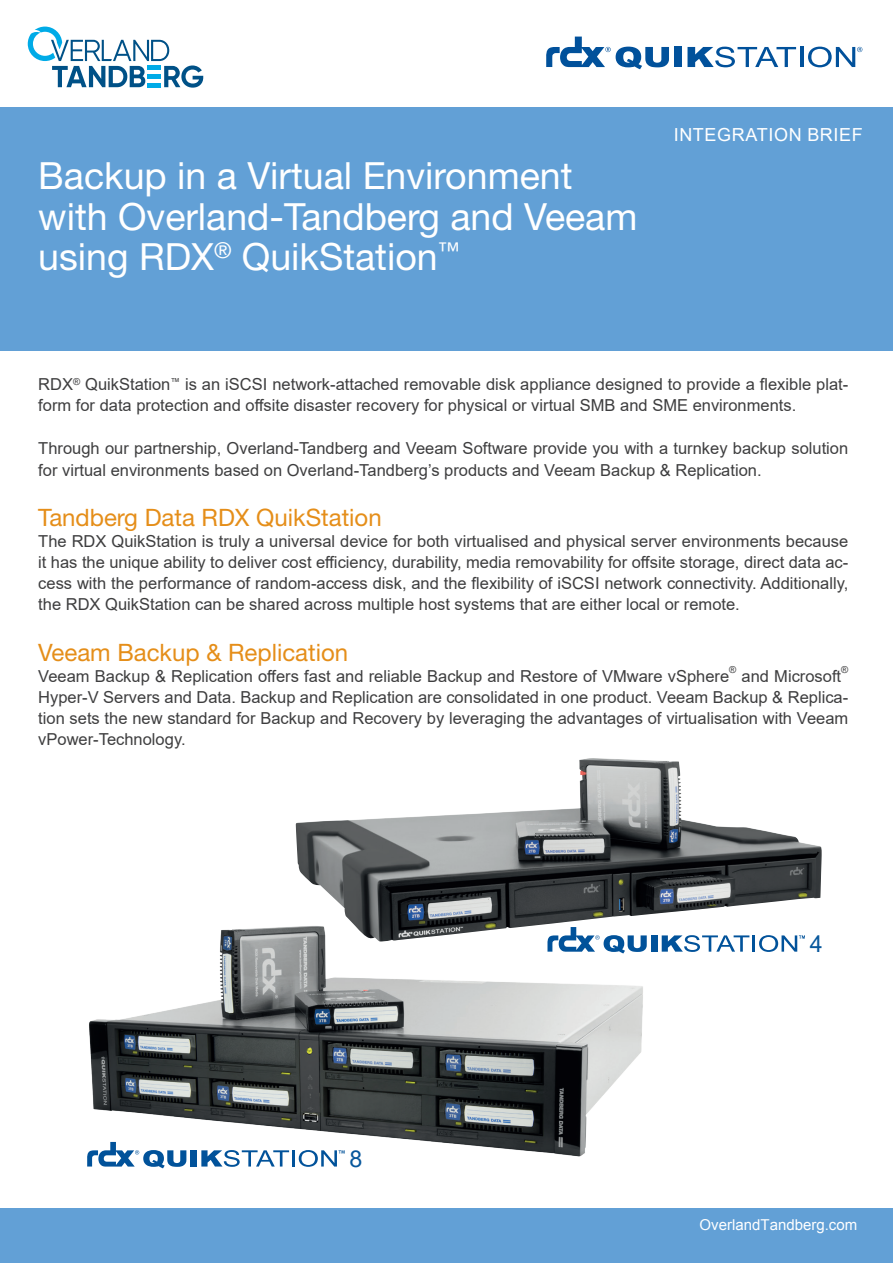
<style>
.page{position:relative;width:893px;height:1263px;background:#fff}
.page>*{position:absolute;margin:0;border:0;box-sizing:border-box;transform-origin:0 0}
.t1{font:37.5px/40.5px "Helvetica Neue LT Std";color:#fff}
.t2{font:24px "Helvetica Neue LT Std";color:#e58e19}
.t3{font:23.25px "Arial";color:#07579c}
.t4{font:18px "Arial";letter-spacing:.035em;color:#fff}
.t5{font:16.5px/21px "Arial";color:#3e3e3f}
.t6{font:15px "Arial";color:#fff}
.t7{font:9.6px "Arial";color:#3e3e3f}
</style>
<div class="page">
<div style="left:0;top:108px;width:893px;height:243px;background:#62a0d6"></div>
<div style="left:0;top:1208px;width:893px;height:55px;background:#62a0d6"></div>
<svg style="left:546px;top:37px;width:123px;height:32px"></svg>
<div style="left:674px;top:47px;width:8px;height:20px;background:#01519b"></div>
<svg style="left:687px;top:47px;width:109px;height:20px"></svg>
<hr style="left:800px;top:47px;width:3px;height:20px;background:#01519b">
<svg style="left:808px;top:47px;width:54px;height:20px"></svg>
<svg style="left:28px;top:27px;width:175px;height:61px"></svg>
<img style="left:296px;top:759px;width:526px;height:183px">
<img style="left:89px;top:913px;width:568px;height:254px">
<svg style="left:547px;top:927px;width:100px;height:26px"></svg>
<div style="left:651px;top:935px;width:6px;height:17px;background:#01529a"></div>
<svg style="left:662px;top:935px;width:143px;height:17px"></svg>
<svg style="left:87px;top:1142px;width:99px;height:26px"></svg>
<div style="left:191px;top:1150px;width:6px;height:16px;background:#01529a"></div>
<svg style="left:201px;top:1150px;width:88px;height:17px"></svg>
<hr style="left:292px;top:1150px;width:3px;height:16px;background:#01529a">
<svg style="left:299px;top:1150px;width:46px;height:17px"></svg>
<h1 class="t1" style="left:38px;top:155px;width:601px">Backup in a Virtual Environment with Overland-Tandberg and Veeam using RDX<sup>®</sup> QuikStation<sup>™</sup></h1>
<p class="t4" style="left:674px;top:122px;width:191px">INTEGRATION BRIEF</p>
<p class="t5" style="left:38px;top:374px;width:811px">RDX<sup>®</sup> QuikStation<sup>™</sup> is an iSCSI network-attached removable disk appliance designed to provide a flexible plat&shy;form for data protection and offsite disaster recovery for physical or virtual SMB and SME environments.</p>
<p class="t5" style="left:38px;top:437px;width:811px;line-height:21.6px">Through our partnership, Overland-Tandberg and Veeam Software provide you with a turnkey backup solution for virtual environments based on Overland-Tandberg’s products and Veeam Backup &amp; Replication.</p>
<h2 class="t2" style="left:38px;top:503px;width:345px">Tandberg Data RDX QuikStation</h2>
<p class="t5" style="left:38px;top:531px;width:811px;text-align:justify">The RDX QuikStation is truly a universal device for both virtualised and physical server environments because it has the unique ability to deliver cost efficiency, durability, media removability for offsite storage, direct data ac&shy;cess with the performance of random-access disk, and the flexibility of iSCSI network connectivity. Additionally, the RDX QuikStation can be shared across multiple host systems that are either local or remote.</p>
<h2 class="t2" style="left:38px;top:638px;width:311px">Veeam Backup &amp; Replication</h2>
<p class="t5" style="left:38px;top:665px;width:692px">Veeam Backup &amp; Replication offers fast and reliable Backup and Restore of VMware vSphere</p>
<p class="t7" style="left:729px;top:663px;width:9px">®</p>
<p class="t5" style="left:741px;top:665px;width:101px">and Microsoft</p>
<p class="t7" style="left:841px;top:663px;width:9px">®</p>
<p class="t5" style="left:38px;top:686px;width:811px;text-align:justify">Hyper-V Servers and Data. Backup and Replication are consolidated in one product. Veeam Backup &amp; Replica&shy;tion sets the new standard for Backup and Recovery by leveraging the advantages of virtualisation with Veeam vPower-Technology.</p>
<h3 class="t3" style="left:350px;top:1142px;width:14px">8</h3>
<h3 class="t3" style="left:810px;top:927px;width:14px">4</h3>
<p class="t6" style="left:700px;top:1215px;width:159px">OverlandTandberg.com</p>
</div>
